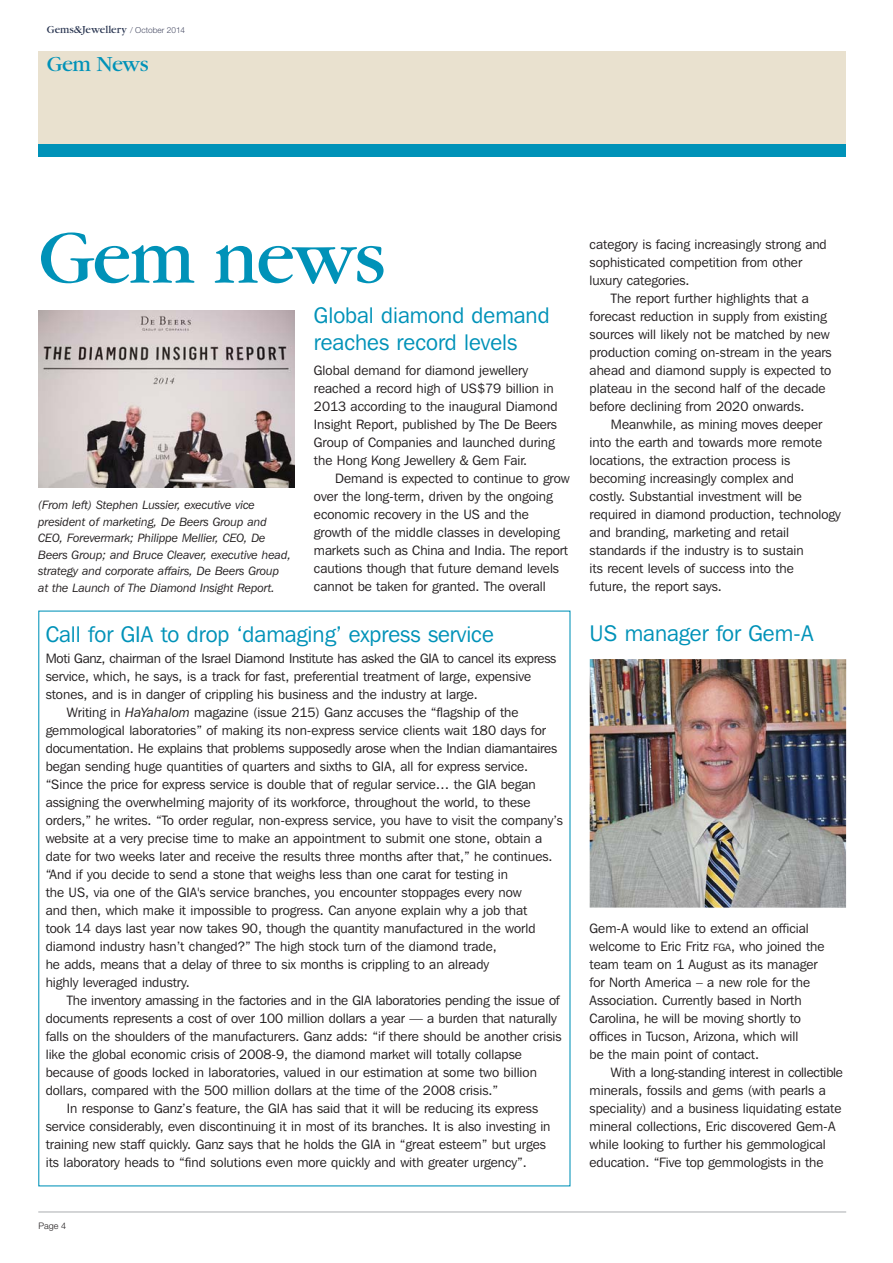
<style>
.page{position:relative;width:893px;height:1263px;background:#fff}
.page>*{position:absolute;margin:0;border:0;box-sizing:border-box;transform-origin:0 0}
.t1{font:79.5px "Garamond";letter-spacing:-.025em;color:#0092b8}
.t2{font:22.5px/27px "Franklin Gothic IT Cby BT";color:#0092b8}
.t3{font:22.5px "Garamond";letter-spacing:-.025em;color:#0092b8}
.t4{font:13.5px/18px "Franklin Gothic IT Cby BT";color:#231f20}
.t5{font:13.5px "Franklin Gothic IT Cby BT";letter-spacing:-.02em;color:#231f20}
.t6{font:italic 12px/16.5px "Franklin Gothic IT Cby BT";color:#231f20}
.t7{font:11.25px "Garamond";color:#283450}
.t8{font:300 9px "Helvetica Neue";color:#231f20}
.s1{font-family:"Helvetica Neue";font-weight:300;font-size:8.25px;color:#4a4e66}
.s2{font-style:italic}
.s3{font-size:10.5px}
</style>
<div class="page">
<div style="left:38px;top:51px;width:808px;height:94px;background:#e9e1cf"></div>
<div style="left:38px;top:145px;width:808px;height:12px;background:#0092b8"></div>
<hr style="left:38px;top:1211px;width:808px;height:2px;background:#c6c8ca">
<img style="left:38px;top:311px;width:257px;height:177px">
<img style="left:590px;top:659px;width:256px;height:249px">
<p class="t7" style="left:47px;top:26px;width:140px">Gems&amp;Jewellery <span class="s1">/ October 2014</span></p>
<h2 class="t3" style="left:47px;top:56px;width:103px">Gem News</h2>
<h1 class="t1" style="left:38px;top:230px;width:349px">Gem news</h1>
<h2 class="t2" style="left:314px;top:304px;width:237px">Global diamond demand reaches record levels</h2>
<p class="t4" style="left:314px;top:363px;width:245px">Global demand for diamond jewellery reached a record high of US$79 billion in 2013 according to the inaugural Diamond Insight Report, published by The De Beers Group of Companies and launched during the Hong Kong Jewellery &amp; Gem Fair.</p>
<p class="t4" style="left:314px;top:471px;width:257px;text-indent:21px">Demand is expected to continue to grow over the long-term, driven by the ongoing economic recovery in the US and the growth of the middle classes in developing markets such as China and India. The report cautions though that future demand levels cannot be taken for granted. The overall</p>
<p class="t6" style="left:38px;top:498px;width:254px">(From left) Stephen Lussier, executive vice president of marketing, De Beers Group and CEO, Forevermark; Philippe Mellier, CEO, De Beers Group; and Bruce Cleaver, executive head, strategy and corporate affairs, De Beers Group at the Launch of The Diamond Insight Report.</p>
<h2 class="t2" style="left:46px;top:623px;width:450px">Call for GIA to drop ‘damaging’ express service</h2>
<p class="t5" style="left:46px;top:654px;width:512px">Moti Ganz, chairman of the Israel Diamond Institute has asked the GIA to cancel its express</p>
<p class="t4" style="left:46px;top:669px;width:487px">service, which, he says, is a track for fast, preferential treatment of large, expensive</p>
<p class="t4" style="left:46px;top:687px;width:434px">stones, and is in danger of crippling his business and the industry at large.</p>
<p class="t4" style="left:67px;top:705px;width:453px">Writing in <span class="s2">HaYahalom</span> magazine (issue 215) Ganz accuses the “flagship of the</p>
<p class="t4" style="left:46px;top:723px;width:502px">gemmological laboratories” of making its non-express service clients wait 180 days for</p>
<p class="t4" style="left:46px;top:741px;width:513px">documentation. He explains that problems supposedly arose when the Indian diamantaires</p>
<p class="t4" style="left:46px;top:759px;width:484px">began sending huge quantities of quarters and sixths to GIA, all for express service.</p>
<p class="t4" style="left:46px;top:777px;width:492px">“Since the price for express service is double that of regular service… the GIA began</p>
<p class="t4" style="left:46px;top:795px;width:486px">assigning the overwhelming majority of its workforce, throughout the world, to these</p>
<p class="t4" style="left:46px;top:813px;width:519px">orders,” he writes. “To order regular, non-express service, you have to visit the company’s</p>
<p class="t4" style="left:46px;top:831px;width:498px">website at a very precise time to make an appointment to submit one stone, obtain a</p>
<p class="t4" style="left:46px;top:849px;width:508px">date for two weeks later and receive the results three months after that,” he continues.</p>
<p class="t4" style="left:46px;top:867px;width:464px">“And if you decide to send a stone that weighs less than one carat for testing in</p>
<p class="t4" style="left:46px;top:885px;width:478px">the US, via one of the GIA's service branches, you encounter stoppages every now</p>
<p class="t4" style="left:46px;top:903px;width:483px">and then, which make it impossible to progress. Can anyone explain why a job that</p>
<p class="t4" style="left:46px;top:921px;width:491px">took 14 days last year now takes 90, though the quantity manufactured in the world</p>
<p class="t4" style="left:46px;top:939px;width:453px">diamond industry hasn’t changed?” The high stock turn of the diamond trade,</p>
<p class="t4" style="left:46px;top:957px;width:445px">he adds, means that a delay of three to six months is crippling to an already</p>
<p class="t4" style="left:46px;top:975px;width:146px">highly leveraged industry.</p>
<p class="t4" style="left:67px;top:993px;width:494px">The inventory amassing in the factories and in the GIA laboratories pending the issue of</p>
<p class="t4" style="left:46px;top:1011px;width:513px">documents represents a cost of over 100 million dollars a year — a burden that naturally</p>
<p class="t4" style="left:46px;top:1029px;width:517px">falls on the shoulders of the manufacturers. Ganz adds: “if there should be another crisis</p>
<p class="t4" style="left:46px;top:1047px;width:478px">like the global economic crisis of 2008-9, the diamond market will totally collapse</p>
<p class="t4" style="left:46px;top:1065px;width:493px">because of goods locked in laboratories, valued in our estimation at some two billion</p>
<p class="t4" style="left:46px;top:1083px;width:454px">dollars, compared with the 500 million dollars at the time of the 2008 crisis.”</p>
<p class="t4" style="left:67px;top:1101px;width:473px">In response to Ganz’s feature, the GIA has said that it will be reducing its express</p>
<p class="t4" style="left:46px;top:1119px;width:506px">service considerably, even discontinuing it in most of its branches. It is also investing in</p>
<p class="t4" style="left:46px;top:1137px;width:502px">training new staff quickly. Ganz says that he holds the GIA in “great esteem” but urges</p>
<p class="t4" style="left:46px;top:1155px;width:483px">its laboratory heads to “find solutions even more quickly and with greater urgency”.</p>
<p class="t4" style="left:590px;top:237px;width:239px">category is facing increasingly strong and sophisticated competition from other luxury categories.</p>
<p class="t4" style="left:590px;top:291px;width:244px;text-indent:21px">The report further highlights that a forecast reduction in supply from existing sources will likely not be matched by new production coming on-stream in the years ahead and diamond supply is expected to plateau in the second half of the decade before declining from 2020 onwards.</p>
<p class="t4" style="left:590px;top:417px;width:253px;text-indent:21px">Meanwhile, as mining moves deeper into the earth and towards more remote locations, the extraction process is becoming increasingly complex and<br>costly. Substantial investment will be required in diamond production, technology and branding, marketing and retail standards if the industry is to sustain<br>its recent levels of success into the<br>future, the report says.</p>
<h2 class="t2" style="left:590px;top:621px;width:225px">US manager for Gem-A</h2>
<p class="t4" style="left:590px;top:921px;width:236px">Gem-A would like to extend an official welcome to Eric Fritz <span class="s3">FGA</span>, who joined the team team on 1 August as its manager for North America – a new role for the Association. Currently based in North Carolina, he will be moving shortly to offices in Tucson, Arizona, which will<br>be the main point of contact.</p>
<p class="t4" style="left:590px;top:1065px;width:255px;text-indent:21px">With a long-standing interest in collectible minerals, fossils and gems (with pearls a speciality) and a business liquidating estate mineral collections, Eric discovered Gem-A while looking to further his gemmological education. “Five top gemmologists in the</p>
<p class="t8" style="left:38px;top:1223px;width:29px">Page 4</p>
</div>
